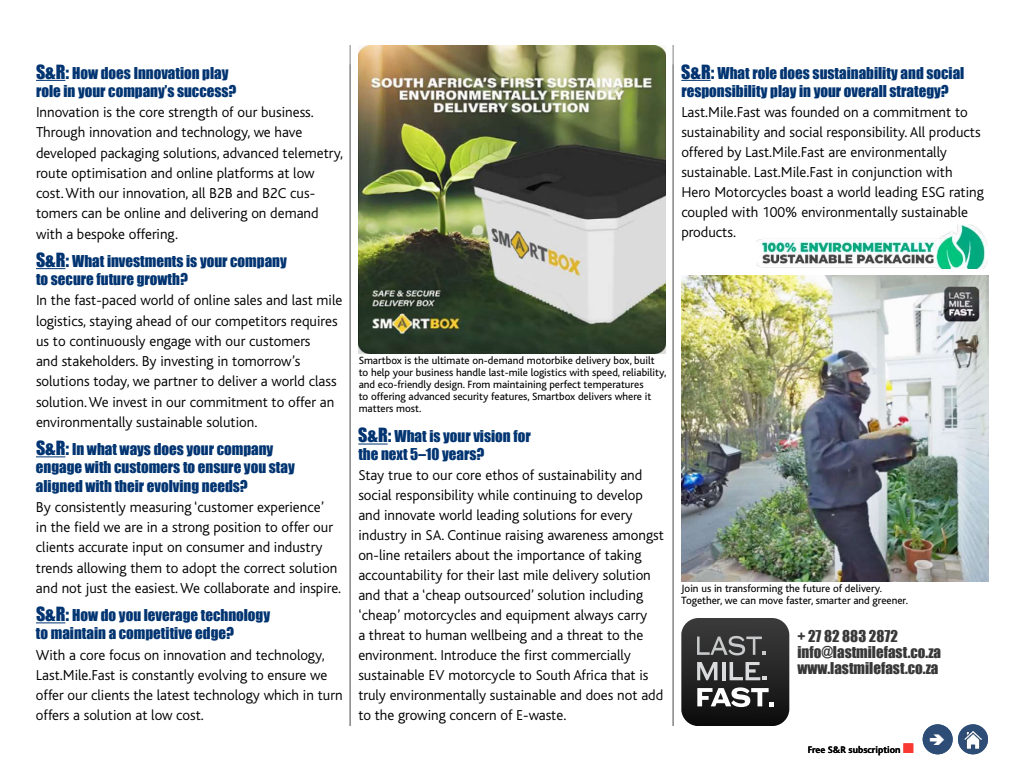
<style>
.page{position:relative;width:1024px;height:768px;background:#fff}
.page>*{position:absolute;margin:0;border:0;box-sizing:border-box;transform-origin:0 0}
.t1{font:300 15px/20.2px "Bliss";color:#000}
.t2{font:15px/18.3px "Impact";color:#013471}
.t3{font:15px/16px "Impact";color:#383838}
.t4{font:11px/12px "Bliss";color:#000}
.t5{font:700 10px "Bliss";color:#000}
.s1{font-size:18px}
.s2{color:#f83831}
</style>
<div class="page">
<div style="left:923px;top:724px;width:30px;height:30px;background:#2d4d77;border-radius:50%"></div>
<svg style="left:958px;top:724px;width:30px;height:30px"></svg>
<hr style="left:350px;top:45px;width:1px;height:681px;background:#808285">
<hr style="left:673px;top:45px;width:1px;height:681px;background:#808285">
<svg style="left:36px;top:80px;width:29px;height:1px"></svg>
<svg style="left:36px;top:268px;width:29px;height:1px"></svg>
<svg style="left:36px;top:456px;width:29px;height:1px"></svg>
<svg style="left:36px;top:622px;width:29px;height:1px"></svg>
<hr style="left:358px;top:444px;width:30px;height:1px;background:#013471">
<img style="left:756px;top:224px;width:232px;height:44px">
<svg style="left:681px;top:618px;width:108px;height:108px;background:#474747"></svg>
<img style="left:682px;top:275px;width:307px;height:307px">
<img style="left:358px;top:45px;width:307px;height:309px">
<hr style="left:681px;top:80px;width:30px;height:1px;background:#013471">
<p class="t2" style="left:36px;top:63px;width:202px"><span class="s1">S&amp;R:</span> How does Innovation play role in your company’s success?</p>
<p class="t1" style="left:36px;top:102px;width:309px">Innovation is the core strength of our business.<br>Through innovation and technology, we have developed packaging solutions, advanced telemetry, route optimisation and online platforms at low cost. With our innovation, all B2B and B2C cus&shy;tomers can be online and delivering on demand with a bespoke offering.</p>
<p class="t2" style="left:36px;top:251px;width:252px"><span class="s1">S&amp;R:</span> What investments is your company to secure future growth?</p>
<p class="t1" style="left:36px;top:291px;width:308px">In the fast-paced world of online sales and last mile logistics, staying ahead of our competitors requires us to continuously engage with our customers<br>and stakeholders. By investing in tomorrow’s solutions today, we partner to deliver a world class solution. We invest in our commitment to offer an environmentally sustainable solution.</p>
<p class="t2" style="left:36px;top:440px;width:260px"><span class="s1">S&amp;R:</span> In what ways does your company engage with customers to ensure you stay aligned with their evolving needs?</p>
<p class="t1" style="left:36px;top:497px;width:307px">By consistently measuring ‘customer experience’<br>in the field we are in a strong position to offer our clients accurate input on consumer and industry trends allowing them to adopt the correct solution and not just the easiest. We collaborate and inspire.</p>
<p class="t2" style="left:36px;top:606px;width:236px"><span class="s1">S&amp;R:</span> How do you leverage technology to maintain a competitive edge?</p>
<p class="t1" style="left:36px;top:645px;width:308px">With a core focus on innovation and technology, Last.Mile.Fast is constantly evolving to ensure we offer our clients the latest technology which in turn offers a solution at low cost.</p>
<p class="t2" style="left:681px;top:63px;width:285px;line-height:18px"><span class="s1">S&amp;R:</span> What role does sustainability and social responsibility play in your overall strategy?</p>
<p class="t1" style="left:681px;top:102px;width:304px">Last.Mile.Fast was founded on a commitment to sustainability and social responsibility. All products offered by Last.Mile.Fast are environmentally sustainable. Last.Mile.Fast in conjunction with Hero Motorcycles boast a world leading ESG rating coupled with 100% environmentally sustainable products.</p>
<p class="t4" style="left:359px;top:355px;width:309px">Smartbox is the ultimate on-demand motorbike delivery box, built to help your business handle last-mile logistics with speed, reliability, and eco-friendly design. From maintaining perfect temperatures<br>to offering advanced security features, Smartbox delivers where it matters most.</p>
<p class="t2" style="left:358px;top:427px;width:174px;line-height:18px"><span class="s1">S&amp;R:</span> What is your vision for the next 5–10 years?</p>
<p class="t1" style="left:358px;top:466px;width:307px">Stay true to our core ethos of sustainability and social responsibility while continuing to develop and innovate world leading solutions for every industry in SA. Continue raising awareness amongst on-line retailers about the importance of taking accountability for their last mile delivery solution and that a ‘cheap outsourced’ solution including ‘cheap’ motorcycles and equipment always carry<br>a threat to human wellbeing and a threat to the environment. Introduce the first commercially sustainable EV motorcycle to South Africa that is truly environmentally sustainable and does not add to the growing concern of E-waste.</p>
<p class="t4" style="left:681px;top:583px;width:228px">Join us in transforming the future of delivery.<br>Together, we can move faster, smarter and greener.</p>
<p class="t3" style="left:797px;top:628px;width:145px">+ 27 82 883 2872 info@lastmilefast.co.za www.lastmilefast.co.za</p>
<p class="t5" style="left:808px;top:745px;width:108px">Free S&amp;R subscription <span class="s2">■</span></p>
</div>
